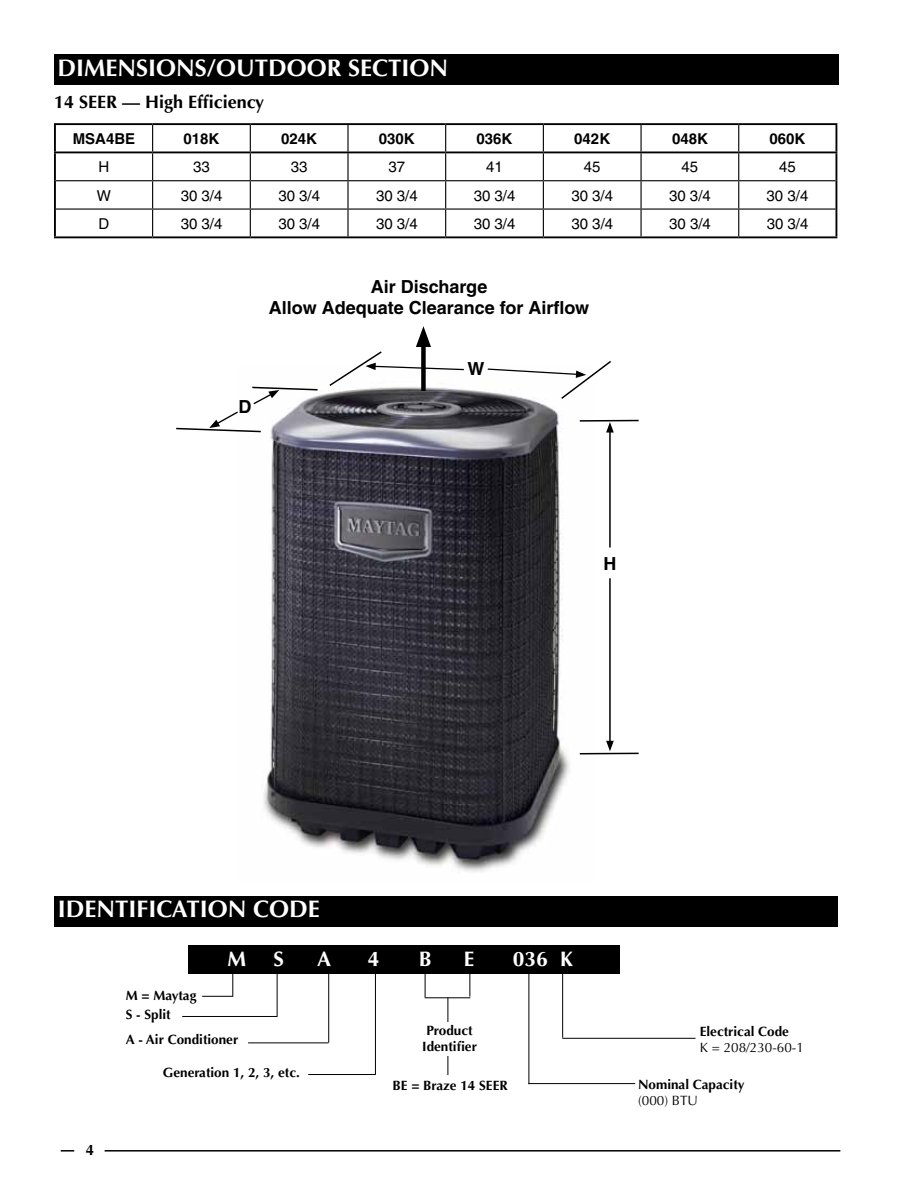
<style>
.page{position:relative;width:918px;height:1188px;background:#fff}
.page>*{position:absolute;margin:0;border:0;box-sizing:border-box;transform-origin:0 0}
.t1{font:700 24px "Optima";color:#fff}
.t2{font:700 21px "Optima";color:#fff}
.t3{font:700 18px/21.6px "Helvetica";color:#000;text-align:center}
.t4{font:700 18px "Optima";color:#000}
.t5{font:15px "Helvetica";color:#000}
.t6{font:700 15px "Helvetica";color:#000}
.t7{font:700 15px "Optima";color:#000}
.t8{font:700 13.5px/16.2px "Optima";color:#000;text-align:center}
.t9{font:13.5px "Optima";color:#000}
</style>
<div class="page">
<svg style="left:61px;top:1150px;width:13px;height:2px"></svg>
<hr style="left:105px;top:1150px;width:735px;height:2px;background:#000">
<img style="left:263px;top:387px;width:330px;height:485px">
<div style="left:54px;top:54px;width:785px;height:30px;background:#000"></div>
<div style="left:188px;top:945px;width:431px;height:29px;background:#000"></div>
<hr style="left:328px;top:968px;width:1px;height:75px;background:#000">
<hr style="left:375px;top:968px;width:1px;height:106px;background:#000">
<svg style="left:425px;top:974px;width:1px;height:23px"></svg>
<hr style="left:562px;top:969px;width:1px;height:69px;background:#000">
<hr style="left:248px;top:1042px;width:80px;height:1px;background:#000">
<hr style="left:308px;top:1074px;width:68px;height:1px;background:#000">
<hr style="left:425px;top:997px;width:45px;height:1px;background:#000">
<svg style="left:470px;top:974px;width:1px;height:23px"></svg>
<hr style="left:528px;top:1083px;width:107px;height:1px;background:#000">
<div style="left:54px;top:896px;width:784px;height:30px;background:#000"></div>
<hr style="left:448px;top:997px;width:1px;height:78px;background:#000">
<div style="left:420px;top:1022px;width:56px;height:34px;background:#fff"></div>
<hr style="left:529px;top:974px;width:1px;height:110px;background:#000">
<hr style="left:562px;top:1038px;width:134px;height:1px;background:#000">
<hr style="left:202px;top:996px;width:31px;height:1px;background:#000">
<svg style="left:232px;top:974px;width:1px;height:23px"></svg>
<hr style="left:182px;top:1016px;width:96px;height:1px;background:#000">
<hr style="left:277px;top:972px;width:1px;height:44px;background:#000">
<hr style="left:580px;top:420px;width:59px;height:2px;background:#000">
<hr style="left:609px;top:430px;width:2px;height:118px;background:#000">
<svg style="left:606px;top:422px;width:8px;height:11px"></svg>
<hr style="left:609px;top:578px;width:2px;height:165px;background:#000">
<svg style="left:606px;top:741px;width:8px;height:10px"></svg>
<div style="left:421px;top:339px;width:5px;height:52px;background:#000"></div>
<svg style="left:329px;top:326px;width:135px;height:61px"></svg>
<svg style="left:176px;top:386px;width:143px;height:47px"></svg>
<hr style="left:580px;top:753px;width:59px;height:1px;background:#000">
<svg style="left:486px;top:361px;width:125px;height:39px"></svg>
<hr style="left:347px;top:125px;width:2px;height:27px;background:#000">
<hr style="left:347px;top:153px;width:2px;height:27px;background:#000">
<hr style="left:347px;top:181px;width:2px;height:27px;background:#000">
<hr style="left:56px;top:180px;width:97px;height:1px;background:#000">
<hr style="left:153px;top:180px;width:97px;height:1px;background:#000">
<hr style="left:250px;top:180px;width:98px;height:1px;background:#000">
<hr style="left:348px;top:180px;width:98px;height:1px;background:#000">
<hr style="left:446px;top:180px;width:97px;height:1px;background:#000">
<hr style="left:543px;top:180px;width:98px;height:1px;background:#000">
<hr style="left:641px;top:180px;width:98px;height:1px;background:#000">
<hr style="left:739px;top:180px;width:97px;height:1px;background:#000">
<hr style="left:56px;top:208px;width:97px;height:2px;background:#000">
<hr style="left:153px;top:208px;width:97px;height:2px;background:#000">
<hr style="left:250px;top:208px;width:98px;height:2px;background:#000">
<hr style="left:348px;top:208px;width:98px;height:2px;background:#000">
<hr style="left:446px;top:208px;width:97px;height:2px;background:#000">
<hr style="left:543px;top:208px;width:98px;height:2px;background:#000">
<hr style="left:641px;top:208px;width:98px;height:2px;background:#000">
<hr style="left:739px;top:208px;width:97px;height:2px;background:#000">
<svg style="left:152px;top:125px;width:1px;height:111px"></svg>
<svg style="left:250px;top:125px;width:1px;height:111px"></svg>
<hr style="left:347px;top:210px;width:2px;height:26px;background:#000">
<svg style="left:445px;top:125px;width:1px;height:111px"></svg>
<svg style="left:543px;top:125px;width:1px;height:111px"></svg>
<svg style="left:641px;top:125px;width:1px;height:111px"></svg>
<svg style="left:738px;top:125px;width:1px;height:111px"></svg>
<hr style="left:54px;top:153px;width:2px;height:28px;background:#000">
<hr style="left:54px;top:181px;width:2px;height:28px;background:#000">
<hr style="left:54px;top:209px;width:2px;height:27px;background:#000">
<hr style="left:54px;top:123px;width:99px;height:2px;background:#000">
<hr style="left:54px;top:125px;width:2px;height:27px;background:#000">
<hr style="left:153px;top:123px;width:97px;height:2px;background:#000">
<hr style="left:250px;top:123px;width:98px;height:2px;background:#000">
<hr style="left:348px;top:123px;width:98px;height:2px;background:#000">
<hr style="left:446px;top:123px;width:97px;height:2px;background:#000">
<hr style="left:543px;top:123px;width:98px;height:2px;background:#000">
<hr style="left:641px;top:123px;width:98px;height:2px;background:#000">
<hr style="left:739px;top:123px;width:98px;height:2px;background:#000">
<svg style="left:836px;top:125px;width:1px;height:111px"></svg>
<hr style="left:54px;top:152px;width:99px;height:1px;background:#000">
<hr style="left:153px;top:152px;width:97px;height:1px;background:#000">
<hr style="left:250px;top:152px;width:98px;height:1px;background:#000">
<hr style="left:348px;top:152px;width:98px;height:1px;background:#000">
<hr style="left:446px;top:152px;width:97px;height:1px;background:#000">
<hr style="left:543px;top:152px;width:98px;height:1px;background:#000">
<hr style="left:641px;top:152px;width:98px;height:1px;background:#000">
<hr style="left:739px;top:152px;width:98px;height:1px;background:#000">
<hr style="left:54px;top:236px;width:99px;height:2px;background:#000">
<hr style="left:153px;top:236px;width:97px;height:2px;background:#000">
<hr style="left:250px;top:236px;width:98px;height:2px;background:#000">
<hr style="left:348px;top:236px;width:98px;height:2px;background:#000">
<hr style="left:446px;top:236px;width:97px;height:2px;background:#000">
<hr style="left:543px;top:236px;width:98px;height:2px;background:#000">
<hr style="left:641px;top:236px;width:98px;height:2px;background:#000">
<hr style="left:739px;top:236px;width:98px;height:2px;background:#000">
<h1 class="t1" style="left:58px;top:54px;width:392px">DIMENSIONS/OUTDOOR SECTION</h1>
<h3 class="t4" style="left:54px;top:92px;width:212px">14 SEER — High Efficiency</h3>
<p class="t6" style="left:73px;top:130px;width:64px">MSA4BE</p>
<p class="t6" style="left:184px;top:130px;width:37px">018K</p>
<p class="t6" style="left:281px;top:130px;width:37px">024K</p>
<p class="t6" style="left:379px;top:130px;width:37px">030K</p>
<p class="t6" style="left:477px;top:130px;width:37px">036K</p>
<p class="t6" style="left:574px;top:130px;width:37px">042K</p>
<p class="t6" style="left:672px;top:130px;width:37px">048K</p>
<p class="t6" style="left:770px;top:130px;width:37px">060K</p>
<p class="t5" style="left:99px;top:158px;width:12px">H</p>
<p class="t5" style="left:193px;top:158px;width:18px">33</p>
<p class="t5" style="left:291px;top:158px;width:18px">33</p>
<p class="t5" style="left:389px;top:158px;width:18px">37</p>
<p class="t5" style="left:486px;top:158px;width:18px">41</p>
<p class="t5" style="left:584px;top:158px;width:18px">45</p>
<p class="t5" style="left:682px;top:158px;width:18px">45</p>
<p class="t5" style="left:779px;top:158px;width:18px">45</p>
<p class="t5" style="left:97px;top:187px;width:16px">W</p>
<p class="t5" style="left:181px;top:187px;width:43px">30 3/4</p>
<p class="t5" style="left:278px;top:187px;width:43px">30 3/4</p>
<p class="t5" style="left:376px;top:187px;width:43px">30 3/4</p>
<p class="t5" style="left:474px;top:187px;width:43px">30 3/4</p>
<p class="t5" style="left:571px;top:187px;width:43px">30 3/4</p>
<p class="t5" style="left:669px;top:187px;width:43px">30 3/4</p>
<p class="t5" style="left:767px;top:187px;width:43px">30 3/4</p>
<p class="t5" style="left:99px;top:215px;width:12px">D</p>
<p class="t5" style="left:181px;top:215px;width:43px">30 3/4</p>
<p class="t5" style="left:278px;top:215px;width:43px">30 3/4</p>
<p class="t5" style="left:376px;top:215px;width:43px">30 3/4</p>
<p class="t5" style="left:474px;top:215px;width:43px">30 3/4</p>
<p class="t5" style="left:571px;top:215px;width:43px">30 3/4</p>
<p class="t5" style="left:669px;top:215px;width:43px">30 3/4</p>
<p class="t5" style="left:767px;top:215px;width:43px">30 3/4</p>
<h3 class="t3" style="left:269px;top:275px;width:322px">Air Discharge<br>Allow Adequate Clearance for Airflow</h3>
<h3 class="t3" style="left:239px;top:396px;width:14px">D</h3>
<h3 class="t3" style="left:468px;top:358px;width:18px">W</h3>
<h3 class="t3" style="left:604px;top:552px;width:14px">H</h3>
<h1 class="t1" style="left:58px;top:895px;width:264px">IDENTIFICATION CODE</h1>
<p class="t8" style="left:126px;top:987px;width:72px">M = Maytag</p>
<h2 class="t2" style="left:227px;top:947px;width:20px">M</h2>
<h2 class="t2" style="left:273px;top:947px;width:12px">S</h2>
<h2 class="t2" style="left:317px;top:947px;width:16px">A</h2>
<h2 class="t2" style="left:368px;top:947px;width:13px">4</h2>
<h2 class="t2" style="left:419px;top:947px;width:14px">B</h2>
<h2 class="t2" style="left:464px;top:947px;width:12px">E</h2>
<h2 class="t2" style="left:513px;top:947px;width:62px">036 K</h2>
<p class="t7" style="left:86px;top:1141px;width:10px">4</p>
<p class="t8" style="left:126px;top:1007px;width:47px">S - Split</p>
<p class="t8" style="left:126px;top:1032px;width:114px">A - Air Conditioner</p>
<p class="t8" style="left:163px;top:1064px;width:138px">Generation 1, 2, 3, etc.</p>
<p class="t8" style="left:422px;top:1022px;width:56px">Product<br>Identifier</p>
<p class="t8" style="left:393px;top:1078px;width:117px">BE = Braze 14 SEER</p>
<p class="t8" style="left:700px;top:1024px;width:91px">Electrical Code</p>
<p class="t9" style="left:700px;top:1040px;width:106px">K = 208/230-60-1</p>
<p class="t8" style="left:638px;top:1077px;width:108px">Nominal Capacity</p>
<p class="t9" style="left:638px;top:1093px;width:62px">(000) BTU</p>
</div>
